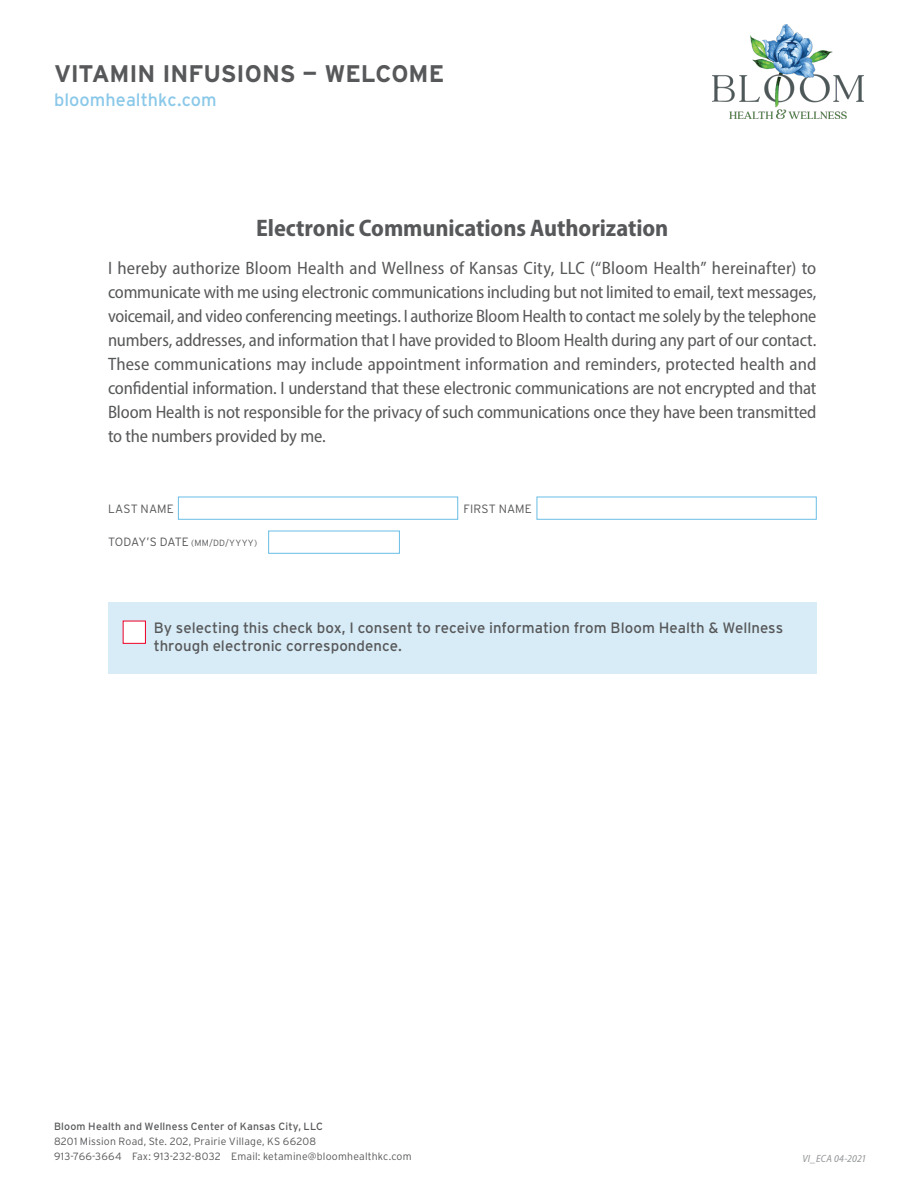
<style>
.page{position:relative;width:918px;height:1188px;background:#fff}
.page>*{position:absolute;margin:0;border:0;box-sizing:border-box;transform-origin:0 0}
.t1{font:700 semi-condensed 24px "Myriad Pro";letter-spacing:-.005em;color:#57585a}
.t2{font:700 24px "Interstate";letter-spacing:-.005em;color:#57585a}
.t3{font:semi-condensed 18px/24px "Myriad Pro";letter-spacing:-.01em;color:#57585a;text-align:justify}
.t4{font:18px "Interstate";letter-spacing:.005em;color:#8ac8e9}
.Intro_Graph{font:15px/18px "Interstate";color:#57585a}
.Intro_Graph-2{font:300 12px "Interstate";letter-spacing:.01em;color:#57585a}
.t5{font:300 10.5px "Interstate";letter-spacing:.015em;color:#57585a}
.t6{font:10.5px "Interstate";letter-spacing:.015em;color:#57585a}
.t7{font:italic semi-condensed 10.5px "Myriad Pro";letter-spacing:.01em;color:#939598}
.Intro_Graph-3{font:300 9px "Interstate";letter-spacing:.04em;color:#57585a}
.s1{font-size:12px}
</style>
<div class="page">
<img style="left:713px;top:24px;width:151px;height:94px">
<div style="left:108px;top:603px;width:708px;height:71px;background:#d8ecf7"></div>
<div style="left:123px;top:621px;width:23px;height:23px;background:#fff;border:1px solid #ef0027"></div>
<div style="left:268px;top:531px;width:132px;height:23px;background:#fff;border:1px solid #69bde5"></div>
<p class="t2" style="left:54px;top:61px;width:392px">VITAMIN INFUSIONS — WELCOME</p>
<p class="t4" style="left:54px;top:90px;width:164px">bloomhealthkc.com</p>
<p class="t1" style="left:256px;top:213px;width:414px">Electronic Communications Authorization</p>
<p class="t3" style="left:108px;top:255px;width:710px">I hereby authorize Bloom Health and Wellness of Kansas City, LLC (“Bloom Health” hereinafter) to communicate with me using electronic communications including but not limited to email, text messages, voicemail, and video conferencing meetings. I authorize Bloom Health to contact me solely by the telephone numbers, addresses, and information that I have provided to Bloom Health during any part of our contact.<br>These communications may include appointment information and reminders, protected health and confidential information. I understand that these electronic communications are not encrypted and that Bloom Health is not responsible for the privacy of such communications once they have been transmitted to the numbers provided by me.</p>
<p class="Intro_Graph-2" style="left:108px;top:502px;width:67px">LAST NAME</p>
<p class="Intro_Graph-2" style="left:463px;top:502px;width:70px">FIRST NAME</p>
<p class="Intro_Graph-3" style="left:108px;top:538px;width:151px"><span class="s1">TODAY’S DATE</span> (MM/DD/YYYY)</p>
<p class="Intro_Graph" style="left:154px;top:619px;width:631px">By selecting this check box, I consent to receive information from Bloom Health &amp; Wellness through electronic correspondence.</p>
<p class="t6" style="left:54px;top:1121px;width:271px">Bloom Health and Wellness Center of Kansas City, LLC</p>
<p class="t5" style="left:54px;top:1136px;width:264px">8201 Mission Road, Ste. 202, Prairie Village, KS 66208</p>
<p class="t5" style="left:54px;top:1151px;width:359px">913-766-3664 Fax: 913-232-8032 Email: ketamine@bloomhealthkc.com</p>
<p class="t7" style="left:802px;top:1152px;width:66px">VI_ECA 04-2021</p>
</div>
